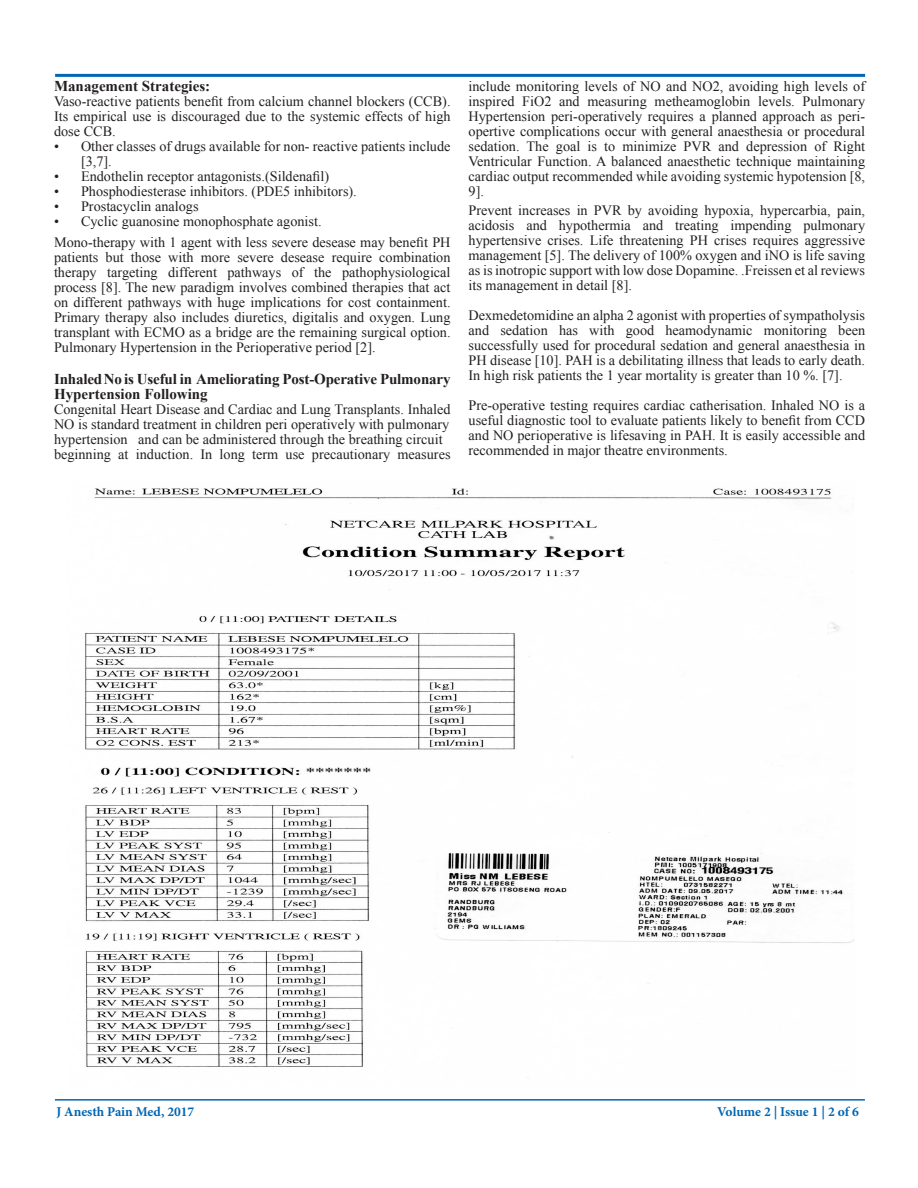
<style>
.page{position:relative;width:918px;height:1188px;background:#fff}
.page>*{position:absolute;margin:0;border:0;box-sizing:border-box;transform-origin:0 0}
.t1{font:700 15px/15px "Times New Roman";letter-spacing:-.01em;color:#231f20}
.t2{font:14.25px/15px "Times New Roman";color:#231f20;text-align:justify}
.t3{font:700 13.5px "Minion Pro";color:#0166b3}
</style>
<div class="page">
<hr style="left:55px;top:1099px;width:810px;height:2px;background:#0166b3">
<svg style="left:55px;top:73px;width:811px;height:4px;background:#408cc5"></svg>
<img style="left:85px;top:488px;width:770px;height:590px">
<p class="t1" style="left:54px;top:78px;width:158px">Management Strategies:</p>
<p class="t2" style="left:54px;top:94px;width:398px">Vaso-reactive patients benefit from calcium channel blockers (CCB).<br>Its empirical use is discouraged due to the systemic effects of high dose CCB.</p>
<p class="t2" style="left:81px;top:139px;width:371px;text-indent:-27px">• Other classes of drugs available for non- reactive patients include [3,7].</p>
<p class="t2" style="left:54px;top:169px;width:277px">• Endothelin receptor antagonists.(Sildenafil)</p>
<p class="t2" style="left:54px;top:184px;width:304px">• Phosphodiesterase inhibitors. (PDE5 inhibitors).</p>
<p class="t2" style="left:54px;top:199px;width:146px">• Prostacyclin analogs</p>
<p class="t2" style="left:54px;top:214px;width:269px">• Cyclic guanosine monophosphate agonist.</p>
<p class="t2" style="left:54px;top:235px;width:398px">Mono-therapy with 1 agent with less severe desease may benefit PH patients but those with more severe desease require combination therapy targeting different pathways of the pathophysiological process [8]. The new paradigm involves combined therapies that act on different pathways with huge implications for cost containment.<br>Primary therapy also includes diuretics, digitalis and oxygen. Lung transplant with ECMO as a bridge are the remaining surgical option.<br>Pulmonary Hypertension in the Perioperative period [2].</p>
<p class="t1" style="left:54px;top:371px;width:398px">InhaledNo is Useful in Ameliorating Post-Operative Pulmonary<br>Hypertension Following</p>
<p class="t2" style="left:54px;top:401px;width:398px">Congenital Heart Disease and Cardiac and Lung Transplants. Inhaled<br>NO is standard treatment in children peri operatively with pulmonary</p>
<p class="t2" style="left:54px;top:431px;width:390px">hypertension and can be administered through the breathing circuit</p>
<p class="t2" style="left:54px;top:446px;width:398px">beginning at induction. In long term use precautionary measures</p>
<p class="t2" style="left:469px;top:78px;width:398px">include monitoring levels of NO and NO2, avoiding high levels of inspired FiO2 and measuring metheamoglobin levels. Pulmonary Hypertension peri-operatively requires a planned approach as peri&shy;opertive complications occur with general anaesthesia or procedural sedation. The goal is to minimize PVR and depression of Right Ventricular Function. A balanced anaesthetic technique maintaining cardiac output recommended while avoiding systemic hypotension [8, 9].</p>
<p class="t2" style="left:469px;top:203px;width:398px">Prevent increases in PVR by avoiding hypoxia, hypercarbia, pain, acidosis and hypothermia and treating impending pulmonary hypertensive crises. Life threatening PH crises requires aggressive management [5]. The delivery of 100% oxygen and iNO is life saving as is inotropic support with low dose Dopamine. .Freissen et al reviews its management in detail [8].</p>
<p class="t2" style="left:469px;top:308px;width:398px">Dexmedetomidine an alpha 2 agonist with properties of sympatholysis and sedation has with good heamodynamic monitoring been successfully used for procedural sedation and general anaesthesia in PH disease [10]. PAH is a debilitating illness that leads to early death.<br>In high risk patients the 1 year mortality is greater than 10 %. [7].</p>
<p class="t2" style="left:469px;top:398px;width:398px">Pre-operative testing requires cardiac catherisation. Inhaled NO is a useful diagnostic tool to evaluate patients likely to benefit from CCD and NO perioperative is lifesaving in PAH. It is easily accessible and recommended in major theatre environments.</p>
<p class="t3" style="left:56px;top:1102px;width:139px">J Anesth Pain Med, 2017</p>
<p class="t3" style="left:717px;top:1102px;width:143px">Volume 2 | Issue 1 | 2 of 6</p>
</div>
